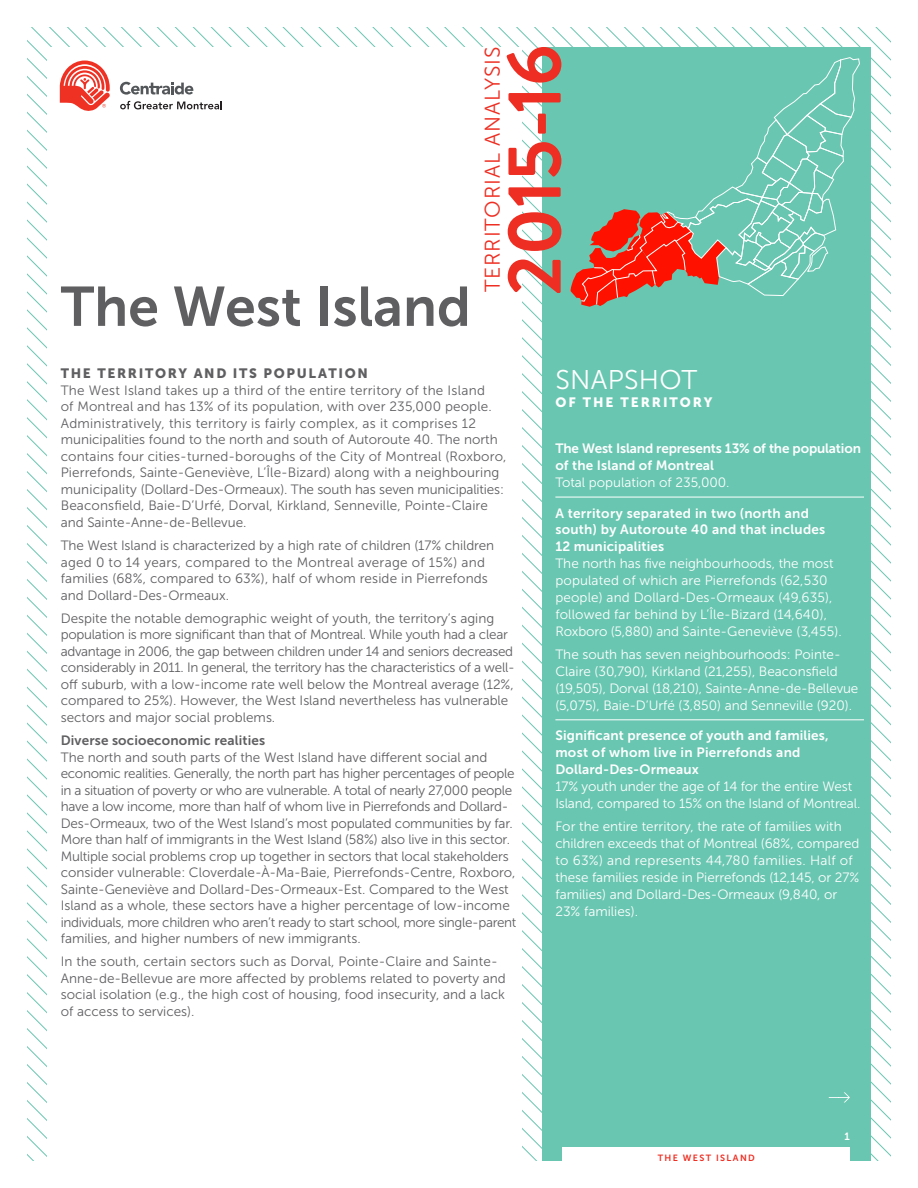
<style>
.page{position:relative;width:918px;height:1188px;background:#fff}
.page>*{position:absolute;margin:0;border:0;box-sizing:border-box;transform-origin:0 0}
.t1{font:700 76.8px "Brandon Grotesque";color:#ee2e22}
.Grand-titre{font:55.5px "Museo Sans 700";color:#5f5f62}
.SOUS-Titre{font:27px "Museo Sans 300";letter-spacing:.01em;color:#fff}
.SOUS-Titre-2{font:21.3px "Museo Sans 300";letter-spacing:.04em;color:#ee2e22}
.Texte_Courant{font:13.5px/16.5px "Museo Sans 300";color:#5f5f62}
.t2{font:13.5px/16.8px "Museo Sans 300";color:#fff}
.t3{font:13.5px/16.8px "Museo Sans 700";letter-spacing:.01em;color:#fff}
.t4{font:13.5px/16.8px "Museo Sans 700";letter-spacing:-.01em;color:#fff}
.Sous-titre{font:13.5px "Museo Sans 900";letter-spacing:.125em;color:#5f5f62}
.SOUS-Titre-3{font:13.5px "Museo Sans 900";letter-spacing:.145em;color:#fff}
.SOUS-Titre-4{font:10.5px "Museo Sans 700";color:#fff}
.t5{font:9px "Museo Sans 700";letter-spacing:.15em;color:#ee2e22}
.s1{font-family:"Museo Sans 700"}
</style>
<div class="page">
<svg style="left:721px;top:27px;width:170px;height:630px"></svg>
<div style="left:542px;top:47px;width:329px;height:1114px;background:#69c6b1"></div>
<hr style="left:555px;top:497px;width:309px;height:1px;background:#fff">
<hr style="left:555px;top:720px;width:309px;height:1px;background:#fff">
<svg style="left:570px;top:57px;width:290px;height:250px"></svg>
<div style="left:563px;top:1148px;width:287px;height:20px;background:#fff"></div>
<svg style="left:829px;top:1092px;width:21px;height:11px"></svg>
<svg style="left:60px;top:61px;width:50px;height:50px"></svg>
<svg style="left:120px;top:82px;width:73px;height:13px"></svg>
<svg style="left:120px;top:101px;width:102px;height:8px"></svg>
<p class="Grand-titre" style="left:61px;top:276px;width:412px">The West Island</p>
<p class="SOUS-Titre-2" style="left:481px;top:292px;width:247px;rotate:-90deg">TERRITORIAL ANALYSIS</p>
<p class="t1" style="left:481px;top:295px;width:252px;rotate:-90deg">2015-16</p>
<p class="Sous-titre" style="left:61px;top:366px;width:309px">THE TERRITORY AND ITS POPULATION</p>
<p class="Texte_Courant" style="left:61px;top:382px;width:447px">The West Island takes up a third of the entire territory of the Island<br>of Montreal and has 13% of its population, with over 235,000 people.<br>Administratively, this territory is fairly complex, as it comprises 12 municipalities found to the north and south of Autoroute 40. The north contains four cities-turned-boroughs of the City of Montreal (Roxboro, Pierrefonds, Sainte-Geneviève, L’Île-Bizard) along with a neighbouring municipality (Dollard-Des-Ormeaux). The south has seven municipalities:<br>Beaconsfield, Baie-D’Urfé, Dorval, Kirkland, Senneville, Pointe-Claire and Sainte-Anne-de-Bellevue.</p>
<p class="Texte_Courant" style="left:61px;top:537px;width:435px">The West Island is characterized by a high rate of children (17% children aged 0 to 14 years, compared to the Montreal average of 15%) and families (68%, compared to 63%), half of whom reside in Pierrefonds and Dollard-Des-Ormeaux.</p>
<p class="Texte_Courant" style="left:61px;top:610px;width:456px">Despite the notable demographic weight of youth, the territory’s aging population is more significant than that of Montreal. While youth had a clear advantage in 2006, the gap between children under 14 and seniors decreased considerably in 2011. In general, the territory has the characteristics of a well&shy;off suburb, with a low-income rate well below the Montreal average (12%, compared to 25%). However, the West Island nevertheless has vulnerable sectors and major social problems.</p>
<p class="Texte_Courant" style="left:61px;top:732px;width:457px"><span class="s1">Diverse socioeconomic realities<br></span>The north and south parts of the West Island have different social and economic realities. Generally, the north part has higher percentages of people in a situation of poverty or who are vulnerable. A total of nearly 27,000 people have a low income, more than half of whom live in Pierrefonds and Dollard-Des-Ormeaux, two of the West Island’s most populated communities by far.<br>More than half of immigrants in the West Island (58%) also live in this sector.<br>Multiple social problems crop up together in sectors that local stakeholders consider vulnerable: Cloverdale-À-Ma-Baie, Pierrefonds-Centre, Roxboro, Sainte-Geneviève and Dollard-Des-Ormeaux-Est. Compared to the West Island as a whole, these sectors have a higher percentage of low-income individuals, more children who aren’t ready to start school, more single-parent families, and higher numbers of new immigrants.</p>
<p class="Texte_Courant" style="left:61px;top:954px;width:447px">In the south, certain sectors such as Dorval, Pointe-Claire and Sainte-Anne-de-Bellevue are more affected by problems related to poverty and social isolation (e.g., the high cost of housing, food insecurity, and a lack of access to services).</p>
<p class="SOUS-Titre" style="left:555px;top:365px;width:144px">SNAPSHOT</p>
<p class="SOUS-Titre-3" style="left:555px;top:394px;width:159px">OF THE TERRITORY</p>
<p class="t4" style="left:555px;top:440px;width:307px">The West Island represents 13% of the population of the Island of Montreal</p>
<p class="t2" style="left:555px;top:474px;width:175px">Total population of 235,000.</p>
<p class="t3" style="left:555px;top:504px;width:272px">A territory separated in two (north and south) by Autoroute 40 and that includes<br>12 municipalities</p>
<p class="t2" style="left:555px;top:555px;width:288px">The north has five neighbourhoods, the most populated of which are Pierrefonds (62,530 people) and Dollard-Des-Ormeaux (49,635), followed far behind by L’Île-Bizard (14,640), Roxboro (5,880) and Sainte-Geneviève (3,455).</p>
<p class="t2" style="left:555px;top:646px;width:305px">The south has seven neighbourhoods: Pointe-Claire (30,790), Kirkland (21,255), Beaconsfield (19,505), Dorval (18,210), Sainte-Anne-de-Bellevue (5,075), Baie-D’Urfé (3,850) and Senneville (920).</p>
<p class="t3" style="left:555px;top:727px;width:275px">Significant presence of youth and families, most of whom live in Pierrefonds and<br>Dollard-Des-Ormeaux</p>
<p class="t2" style="left:555px;top:778px;width:306px">17% youth under the age of 14 for the entire West<br>Island, compared to 15% on the Island of Montreal.</p>
<p class="t2" style="left:555px;top:818px;width:305px">For the entire territory, the rate of families with children exceeds that of Montreal (68%, compared to 63%) and represents 44,780 families. Half of these families reside in Pierrefonds (12,145, or 27% families) and Dollard-Des-Ormeaux (9,840, or 23% families).</p>
<p class="t5" style="left:658px;top:1153px;width:99px">THE WEST ISLAND</p>
<p class="SOUS-Titre-4" style="left:845px;top:1130px;width:7px">1</p>
</div>
